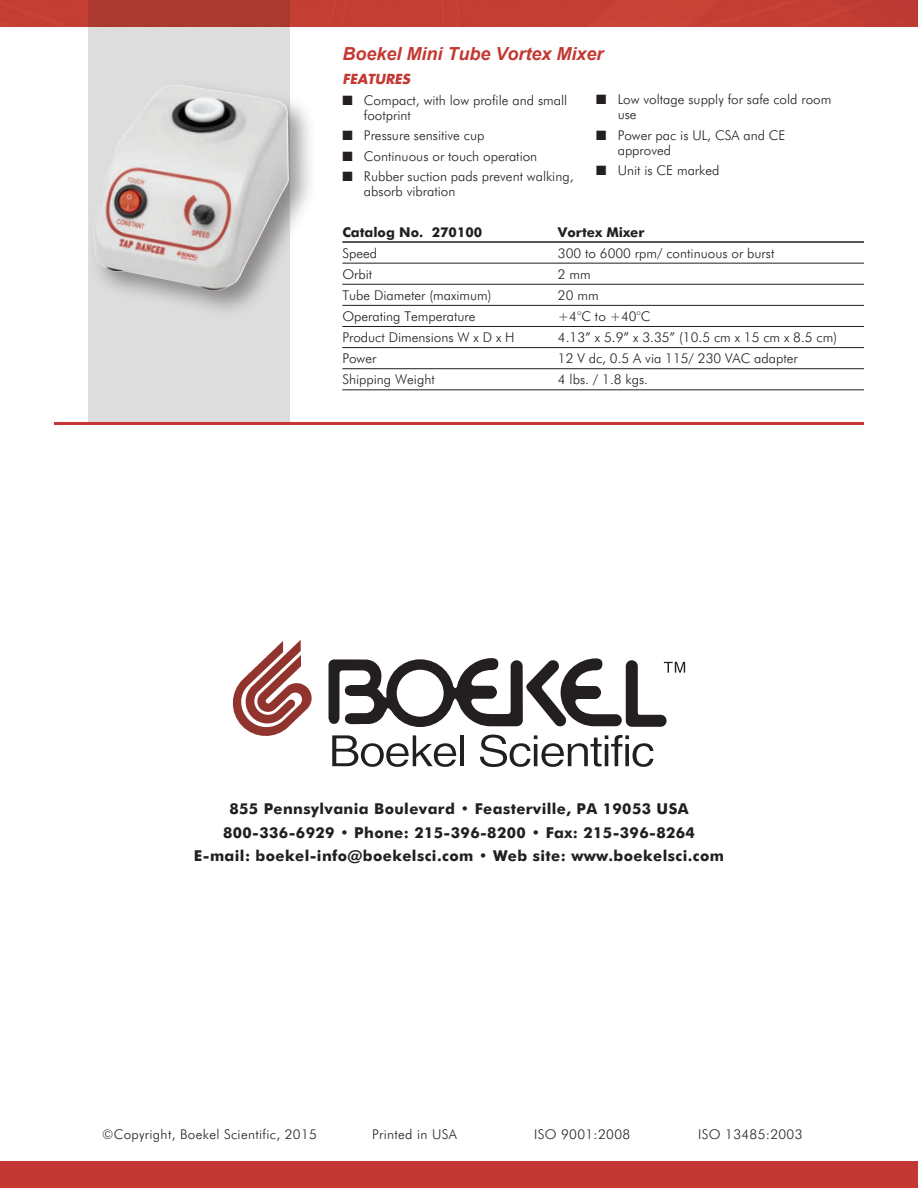
<style>
.page{position:relative;width:918px;height:1188px;background:#fff}
.page>*{position:absolute;margin:0;border:0;box-sizing:border-box;transform-origin:0 0}
.t1{font:italic 700 18px "Arial";color:#c33832}
.t2{font:700 15px/23.4px "Futura BT";letter-spacing:.025em;color:#231f20;text-align:center}
.t3{font:300 13.5px/15px "Futura BT";color:#231f20}
.t4{font:300 13.5px "Futura BT";letter-spacing:.025em;color:#231f20}
.t5{font:700 13.5px "Futura BT";color:#231f20}
.t6{font:italic 700 13.5px "Futura";color:#c33832}
</style>
<div class="page">
<div style="left:0;top:0;width:918px;height:27px;background:#c43e33"></div>
<div style="left:0;top:1161px;width:918px;height:27px;background:#c33832"></div>
<svg style="left:88px;top:0;width:202px;height:422px;fill:#dedddd"></svg>
<div style="left:832px;top:555px;width:86px;height:633px;background:#fff"></div>
<svg style="left:233px;top:640px;width:79px;height:96px"></svg>
<svg style="left:332px;top:735px;width:124px;height:32px"></svg>
<hr style="left:460px;top:735px;width:4px;height:31px;background:#231f20">
<svg style="left:480px;top:735px;width:173px;height:32px"></svg>
<svg style="left:329px;top:658px;width:356px;height:69px"></svg>
<hr style="left:54px;top:422px;width:810px;height:3px;background:#c33832">
<div style="left:87px;top:79px;width:231px;height:240px;background:#231f20;opacity:.45"></div>
<img style="left:92px;top:85px;width:197px;height:206px">
<hr style="left:342px;top:241px;width:216px;height:2px;background:#231f20">
<hr style="left:558px;top:241px;width:306px;height:2px;background:#231f20">
<hr style="left:342px;top:263px;width:216px;height:1px;background:#231f20">
<hr style="left:558px;top:263px;width:306px;height:1px;background:#231f20">
<hr style="left:342px;top:284px;width:216px;height:1px;background:#231f20">
<hr style="left:558px;top:284px;width:306px;height:1px;background:#231f20">
<hr style="left:342px;top:305px;width:216px;height:1px;background:#231f20">
<hr style="left:558px;top:305px;width:306px;height:1px;background:#231f20">
<hr style="left:342px;top:326px;width:216px;height:1px;background:#231f20">
<hr style="left:558px;top:326px;width:306px;height:1px;background:#231f20">
<hr style="left:342px;top:347px;width:216px;height:1px;background:#231f20">
<hr style="left:558px;top:347px;width:306px;height:1px;background:#231f20">
<hr style="left:342px;top:368px;width:216px;height:1px;background:#231f20">
<hr style="left:558px;top:368px;width:306px;height:1px;background:#231f20">
<hr style="left:342px;top:389px;width:216px;height:1px;background:#231f20">
<hr style="left:558px;top:389px;width:306px;height:1px;background:#231f20">
<h1 class="t1" style="left:342px;top:42px;width:263px">Boekel Mini Tube Vortex Mixer</h1>
<p class="t6" style="left:342px;top:70px;width:69px">FEATURES</p>
<p class="t3" style="left:364px;top:92px;width:205px;text-indent:-22px">■ Compact, with low profile and small footprint</p>
<p class="t3" style="left:342px;top:128px;width:144px">■ Pressure sensitive cup</p>
<p class="t3" style="left:342px;top:148px;width:196px">■ Continuous or touch operation</p>
<p class="t3" style="left:364px;top:169px;width:211px;text-indent:-22px">■ Rubber suction pads prevent walking, absorb vibration</p>
<p class="t3" style="left:618px;top:92px;width:215px;text-indent:-22px">■ Low voltage supply for safe cold room use</p>
<p class="t3" style="left:618px;top:127px;width:169px;text-indent:-22px">■ Power pac is UL, CSA and CE approved</p>
<p class="t3" style="left:596px;top:163px;width:125px">■ Unit is CE marked</p>
<p class="t5" style="left:342px;top:224px;width:142px">Catalog No. 270100</p>
<p class="t5" style="left:558px;top:224px;width:88px">Vortex Mixer</p>
<p class="t3" style="left:342px;top:245px;width:36px">Speed</p>
<p class="t3" style="left:558px;top:245px;width:218px">300 to 6000 rpm/ continuous or burst</p>
<p class="t3" style="left:342px;top:266px;width:31px">Orbit</p>
<p class="t3" style="left:558px;top:266px;width:34px">2 mm</p>
<p class="t3" style="left:342px;top:288px;width:151px">Tube Diameter (maximum)</p>
<p class="t3" style="left:558px;top:288px;width:42px">20 mm</p>
<p class="t3" style="left:342px;top:309px;width:135px">Operating Temperature</p>
<p class="t3" style="left:558px;top:309px;width:94px">+4°C to +40°C</p>
<p class="t3" style="left:342px;top:330px;width:174px">Product Dimensions W x D x H</p>
<p class="t3" style="left:558px;top:330px;width:281px">4.13” x 5.9” x 3.35” (10.5 cm x 15 cm x 8.5 cm)</p>
<p class="t3" style="left:342px;top:351px;width:35px">Power</p>
<p class="t3" style="left:558px;top:351px;width:241px">12 V dc, 0.5 A via 115/ 230 VAC adapter</p>
<p class="t3" style="left:342px;top:372px;width:94px">Shipping Weight</p>
<p class="t3" style="left:558px;top:372px;width:92px">4 lbs. / 1.8 kgs.</p>
<p class="t2" style="left:194px;top:797px;width:532px">855 Pennsylvania Boulevard • Feasterville, PA 19053 USA<br>800-336-6929 • Phone: 215-396-8200 • Fax: 215-396-8264<br>E-mail: boekel-info@boekelsci.com • Web site: www.boekelsci.com</p>
<p class="t4" style="left:102px;top:1126px;width:216px">©Copyright, Boekel Scientific, 2015</p>
<p class="t4" style="left:372px;top:1126px;width:86px">Printed in USA</p>
<p class="t4" style="left:534px;top:1126px;width:98px">ISO 9001:2008</p>
<p class="t4" style="left:698px;top:1126px;width:106px">ISO 13485:2003</p>
</div>
